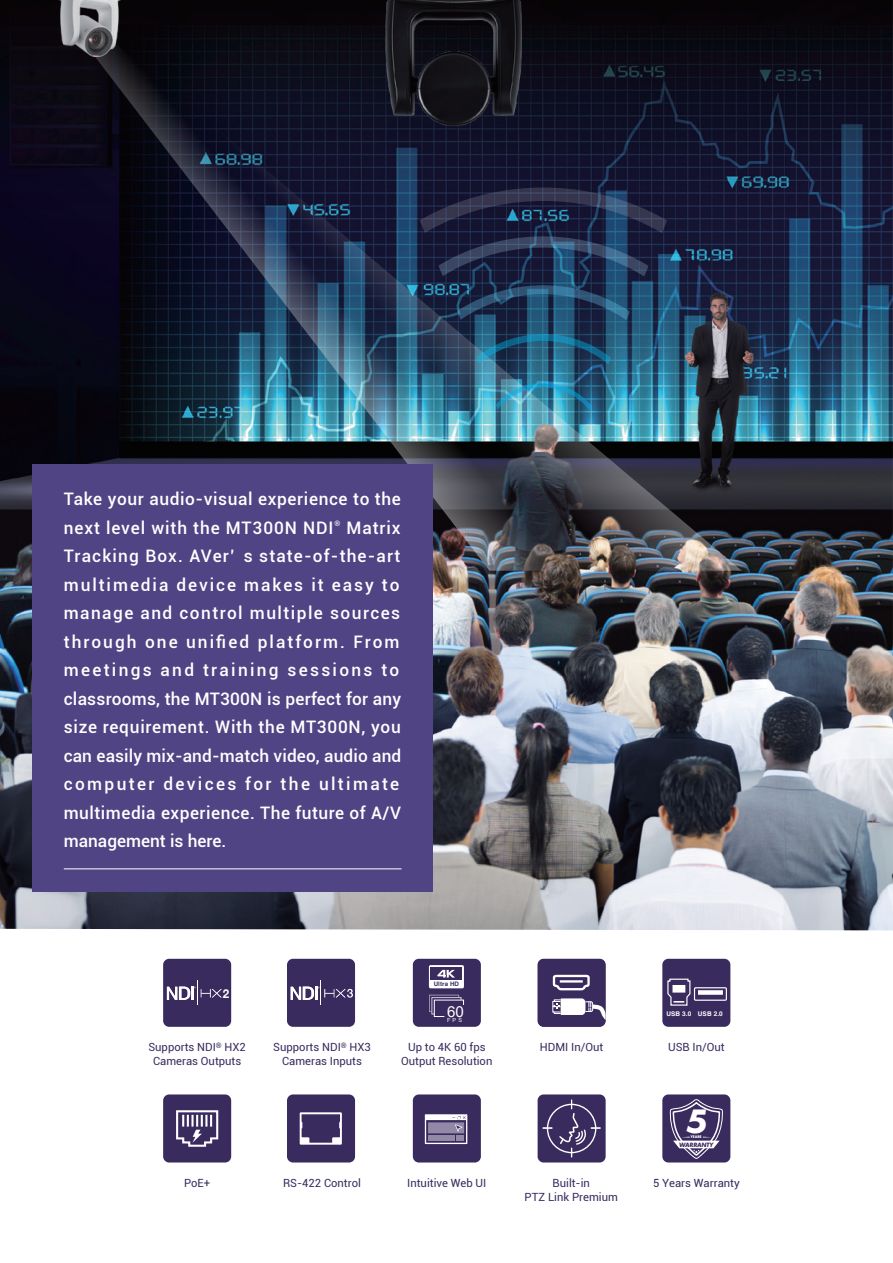
<style>
.page{position:relative;width:893px;height:1263px;background:#fff}
.page>*{position:absolute;margin:0;border:0;box-sizing:border-box;transform-origin:0 0}
.t1{font:italic 700 35.25px "Futura PT";color:#fff}
.t2{font:500 17.25px/28.5px "Roboto";letter-spacing:.035em;color:#fff}
.t3{font:15.15px "Arial";color:#fff}
.t4{font:700 12.15px "Helvetica Neue";color:#fff;scale:.95 1}
.t5{font:11.25px/13.5px "Roboto";color:#3a2b5f;text-align:center}
.t6{font:500 7.5px "Roboto";color:#fff}
.t7{font:700 6.45px "Helvetica";letter-spacing:.02em;color:#fff}
.t8{font:italic 700 6.45px "Futura PT";letter-spacing:-.035em;color:#3a2b5f}
.t9{font:700 6.15px "Helvetica";letter-spacing:.02em;color:#3a2b5f}
.t10{font:5.55px "Arial";color:#fff}
.t11{font:700 3.9px "Futura PT";letter-spacing:-.035em;color:#fff}
</style>
<div class="page">
<img style="left:0;top:0;width:893px;height:930px">
<img style="left:297px;top:0;width:312px;height:30px">
<img style="left:85px;top:30px;width:657px;height:541px">
<img style="left:50px;top:0;width:78px;height:57px">
<img style="left:354px;top:187px;width:378px;height:271px">
<div style="left:32px;top:464px;width:401px;height:427px;background:#504484"></div>
<hr style="left:64px;top:868px;width:338px;height:1px;background:#fff">
<div style="left:662px;top:1094px;width:68px;height:68px;background:#3a2b5f;border-radius:6px"></div>
<div style="left:538px;top:1094px;width:68px;height:68px;background:#3a2b5f;border-radius:6px"></div>
<svg style="left:543px;top:1127px;width:9px;height:2px"></svg>
<svg style="left:558px;top:1100px;width:42px;height:57px"></svg>
<svg style="left:669px;top:1099px;width:54px;height:60px"></svg>
<svg style="left:538px;top:959px;width:68px;height:68px"></svg>
<div style="left:413px;top:1094px;width:68px;height:68px;background:#3a2b5f;border-radius:6px"></div>
<svg style="left:425px;top:1114px;width:42px;height:30px"></svg>
<div style="left:413px;top:959px;width:68px;height:68px;background:#3a2b5f;border-radius:6px"></div>
<div style="left:429px;top:965px;width:35px;height:23px;background:#fff;border-radius:2px"></div>
<div style="left:431px;top:967px;width:31px;height:13px;background:#3a2b5f"></div>
<svg style="left:437px;top:970px;width:18px;height:7px"></svg>
<svg style="left:429px;top:995px;width:35px;height:22px"></svg>
<div style="left:287px;top:959px;width:68px;height:68px;background:#3a2b5f;border-radius:6px"></div>
<svg style="left:291px;top:980px;width:62px;height:25px"></svg>
<div style="left:163px;top:959px;width:68px;height:68px;background:#3a2b5f;border-radius:6px"></div>
<svg style="left:167px;top:980px;width:55px;height:25px"></svg>
<div style="left:662px;top:959px;width:68px;height:68px;background:#3a2b5f;border-radius:6px"></div>
<div style="left:694px;top:987px;width:33px;height:14px;border:1px solid #fff"></div>
<svg style="left:698px;top:990px;width:25px;height:5px"></svg>
<svg style="left:667px;top:978px;width:24px;height:28px"></svg>
<div style="left:672px;top:985px;width:13px;height:7px;background:#fff"></div>
<div style="left:163px;top:1094px;width:68px;height:68px;background:#3a2b5f;border-radius:6px"></div>
<svg style="left:176px;top:1110px;width:43px;height:37px"></svg>
<div style="left:287px;top:1094px;width:68px;height:68px;background:#3a2b5f;border-radius:6px"></div>
<div style="left:300px;top:1112px;width:42px;height:33px;background:#fff"></div>
<svg style="left:301px;top:1114px;width:39px;height:29px"></svg>
<p class="t2" style="left:64px;top:484px;width:339px">Take your audio-visual experience to the next level with the MT300N NDI</p>
<p class="t2" style="left:64px;top:513px;width:339px;text-align:justify;text-indent:283px">Matrix Tracking Box. AVer’ s state-of-the-art multimedia device makes it easy to manage and control multiple sources through one unified platform. From meetings and training sessions to classrooms, the MT300N is perfect for any size requirement. With the MT300N, you can easily mix-and-match video, audio and computer devices for the ultimate multimedia experience. The future of A/V management is here.</p>
<p class="t6" style="left:335px;top:518px;width:7px">®</p>
<p class="t4" style="left:223px;top:986px;width:8px">2</p>
<p class="t5" style="left:148px;top:1040px;width:99px">Supports NDI<sup>®</sup> HX2<br>Cameras Outputs</p>
<p class="t5" style="left:273px;top:1040px;width:99px">Supports NDI<sup>®</sup> HX3<br>Cameras Inputs</p>
<p class="t9" style="left:434px;top:979px;width:27px">Ultra HD</p>
<p class="t3" style="left:447px;top:1001px;width:18px">60</p>
<p class="t10" style="left:447px;top:1016px;width:17px">FPS</p>
<p class="t5" style="left:401px;top:1040px;width:93px">Up to 4K 60 fps<br>Output Resolution</p>
<p class="t7" style="left:666px;top:1009px;width:58px">USB 3.0 USB 2.0</p>
<p class="t5" style="left:540px;top:1040px;width:65px">HDMI In/Out</p>
<p class="t5" style="left:668px;top:1040px;width:58px">USB In/Out</p>
<h1 class="t1" style="left:686px;top:1100px;width:23px">5</h1>
<p class="t11" style="left:691px;top:1134px;width:13px">YEARS</p>
<p class="t8" style="left:679px;top:1140px;width:36px">WARRANTY</p>
<p class="t5" style="left:184px;top:1176px;width:28px">PoE+</p>
<p class="t5" style="left:283px;top:1176px;width:79px">RS-422 Control</p>
<p class="t5" style="left:653px;top:1176px;width:88px">5 Years Warranty</p>
<p class="t5" style="left:407px;top:1176px;width:81px">Intuitive Web UI</p>
<p class="t5" style="left:525px;top:1176px;width:95px">Built-in<br>PTZ Link Premium</p>
</div>
